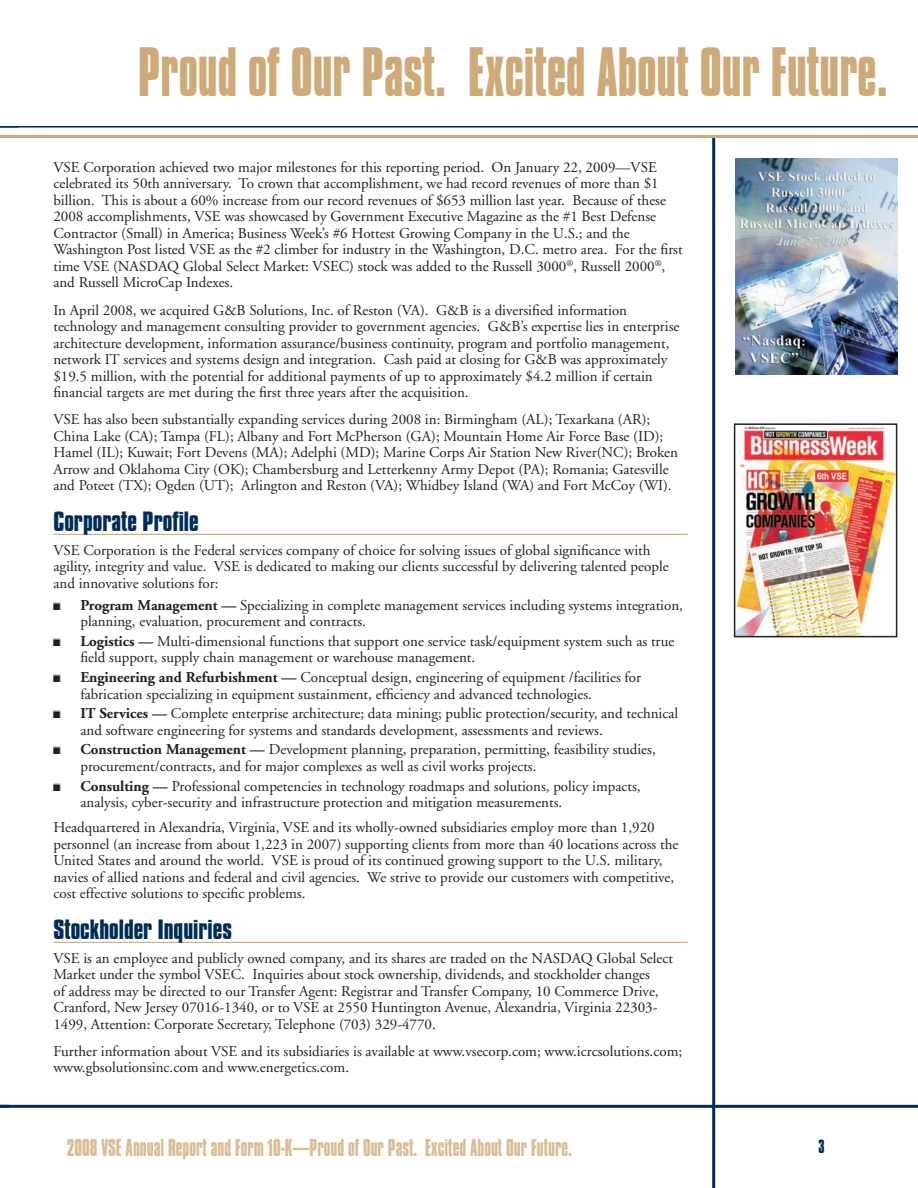
<style>
.page{position:relative;width:918px;height:1188px;background:#fff}
.page>*{position:absolute;margin:0;border:0;box-sizing:border-box;transform-origin:0 0}
.t1{font:700 60px "Compacta BT";color:#ceaa78;scale:.8 1}
.t2{font:700 24px "Compacta BT";color:#002c56}
.t3{font:700 21px "Compacta BT";color:#d9bd96;scale:.8 1}
.t4{font:700 16.5px "Compacta BT";color:#002c55;scale:.8 1}
.t5{font:15px/16.5px "Adobe Garamond";color:#231f20}
.s1{font-weight:700}
</style>
<div class="page">
<hr style="left:712px;top:136px;width:3px;height:1052px;background:#002c55">
<hr style="left:0;top:135px;width:918px;height:3px;background:#ceaa78">
<hr style="left:0;top:126px;width:918px;height:2px;background:#002c55">
<hr style="left:0;top:1105px;width:918px;height:3px;background:#002c55">
<hr style="left:53px;top:534px;width:635px;height:1px;background:#ceaa78">
<hr style="left:53px;top:942px;width:635px;height:1px;background:#ceaa78">
<img style="left:735px;top:158px;width:163px;height:217px">
<img style="left:737px;top:426px;width:157px;height:208px">
<div style="left:734px;top:423px;width:163px;height:214px;border:2px solid #231f20"></div>
<h1 class="t1" style="left:138px;top:35px;width:938px">Proud of Our Past. Excited About Our Future.</h1>
<p class="t5" style="left:53px;top:159px;width:631px">VSE Corporation achieved two major milestones for this reporting period. On January 22, 2009—VSE celebrated its 50th anniversary. To crown that accomplishment, we had record revenues of more than $1 billion. This is about a 60% increase from our record revenues of $653 million last year. Because of these 2008 accomplishments, VSE was showcased by Government Executive Magazine as the #1 Best Defense Contractor (Small) in America; Business Week’s #6 Hottest Growing Company in the U.S.; and the Washington Post listed VSE as the #2 climber for industry in the Washington, D.C. metro area. For the first time VSE (NASDAQ Global Select Market: VSEC) stock was added to the Russell 3000<sup>®</sup>, Russell 2000<sup>®</sup>, and Russell MicroCap Indexes.</p>
<p class="t5" style="left:53px;top:302px;width:628px">In April 2008, we acquired G&amp;B Solutions, Inc. of Reston (VA). G&amp;B is a diversified information technology and management consulting provider to government agencies. G&amp;B’s expertise lies in enterprise architecture development, information assurance/business continuity, program and portfolio management, network IT services and systems design and integration. Cash paid at closing for G&amp;B was approximately $19.5 million, with the potential for additional payments of up to approximately $4.2 million if certain financial targets are met during the first three years after the acquisition.</p>
<p class="t5" style="left:53px;top:412px;width:626px">VSE has also been substantially expanding services during 2008 in: Birmingham (AL); Texarkana (AR); China Lake (CA); Tampa (FL); Albany and Fort McPherson (GA); Mountain Home Air Force Base (ID); Hamel (IL); Kuwait; Fort Devens (MA); Adelphi (MD); Marine Corps Air Station New River(NC); Broken Arrow and Oklahoma City (OK); Chambersburg and Letterkenny Army Depot (PA); Romania; Gatesville and Poteet (TX); Ogden (UT); Arlington and Reston (VA); Whidbey Island (WA) and Fort McCoy (WI).</p>
<h2 class="t2" style="left:53px;top:506px;width:147px">Corporate Profile</h2>
<p class="t5" style="left:53px;top:542px;width:617px">VSE Corporation is the Federal services company of choice for solving issues of global significance with agility, integrity and value. VSE is dedicated to making our clients successful by delivering talented people and innovative solutions for:</p>
<p class="t5" style="left:80px;top:597px;width:604px"><span class="s1">Program Management —</span> Specializing in complete management services including systems integration, planning, evaluation, procurement and contracts.</p>
<p class="t5" style="left:80px;top:633px;width:595px"><span class="s1">Logistics —</span> Multi-dimensional functions that support one service task/equipment system such as true field support, supply chain management or warehouse management.</p>
<p class="t5" style="left:80px;top:669px;width:562px"><span class="s1">Engineering and Refurbishment —</span> Conceptual design, engineering of equipment /facilities for fabrication specializing in equipment sustainment, efficiency and advanced technologies.</p>
<p class="t5" style="left:80px;top:706px;width:599px"><span class="s1">IT Services —</span> Complete enterprise architecture; data mining; public protection/security, and technical and software engineering for systems and standards development, assessments and reviews.</p>
<p class="t5" style="left:80px;top:742px;width:577px"><span class="s1">Construction Management —</span> Development planning, preparation, permitting, feasibility studies, procurement/contracts, and for major complexes as well as civil works projects.</p>
<p class="t5" style="left:80px;top:778px;width:562px"><span class="s1">Consulting —</span> Professional competencies in technology roadmaps and solutions, policy impacts, analysis, cyber-security and infrastructure protection and mitigation measurements.</p>
<p class="t5" style="left:53px;top:820px;width:627px">Headquartered in Alexandria, Virginia, VSE and its wholly-owned subsidiaries employ more than 1,920 personnel (an increase from about 1,223 in 2007) supporting clients from more than 40 locations across the United States and around the world. VSE is proud of its continued growing support to the U.S. military, navies of allied nations and federal and civil agencies. We strive to provide our customers with competitive, cost effective solutions to specific problems.</p>
<h2 class="t2" style="left:53px;top:914px;width:180px">Stockholder Inquiries</h2>
<p class="t5" style="left:53px;top:950px;width:621px">VSE is an employee and publicly owned company, and its shares are traded on the NASDAQ Global Select Market under the symbol VSEC. Inquiries about stock ownership, dividends, and stockholder changes<br>of address may be directed to our Transfer Agent: Registrar and Transfer Company, 10 Commerce Drive, Cranford, New Jersey 07016-1340, or to VSE at 2550 Huntington Avenue, Alexandria, Virginia 22303- 1499, Attention: Corporate Secretary, Telephone (703) 329-4770.</p>
<p class="t5" style="left:53px;top:1043px;width:630px">Further information about VSE and its subsidiaries is available at www.vsecorp.com; www.icrcsolutions.com; www.gbsolutionsinc.com and www.energetics.com.</p>
<h3 class="t3" style="left:67px;top:1135px;width:633px">2008 VSE Annual Report and Form 10-K—Proud of Our Past. Excited About Our Future.</h3>
<p class="t4" style="left:818px;top:1136px;width:9px">3</p>
</div>
